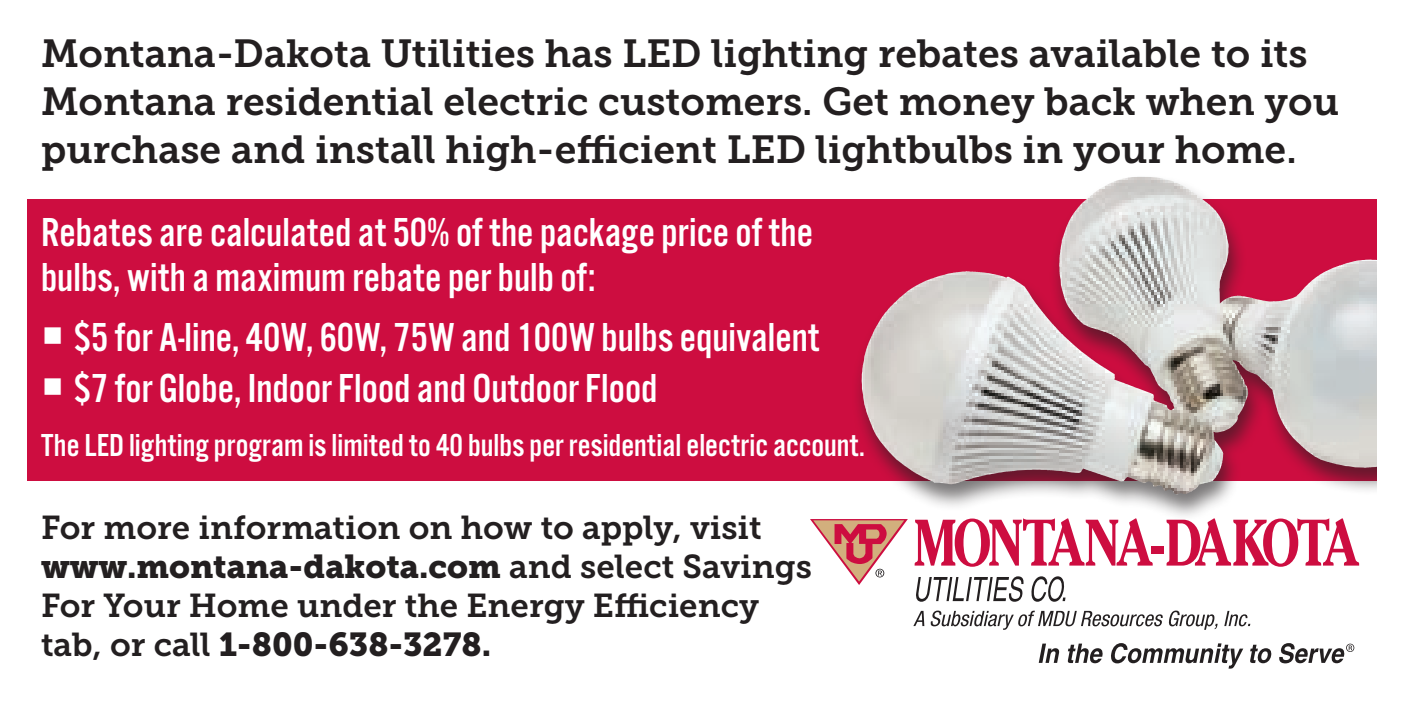
<style>
.page{position:relative;width:1404px;height:702px;background:#fff}
.page>*{position:absolute;margin:0;border:0;box-sizing:border-box;transform-origin:0 0}
.t1{font:42px/45px "Alternate Got No 3 D";color:#fff}
.t2{font:39px/48px "Museo Slab 700";color:#231f20}
.t3{font:33px "Museo Slab 700";color:#231f20}
.t4{font:33px "Alternate Got No 3 D";color:#fff}
.t5{font:33px "Museo Slab 900";color:#231f20}
.s1{font-family:"Museo Slab 700"}
</style>
<div class="page">
<div style="left:27px;top:199px;width:1350px;height:282px;background:#cd0d40"></div>
<svg style="left:915px;top:521px;width:238px;height:46px"></svg>
<div style="left:1151px;top:546px;width:12px;height:7px;background:#cd0d40"></div>
<svg style="left:1167px;top:521px;width:192px;height:46px"></svg>
<svg style="left:916px;top:576px;width:108px;height:26px"></svg>
<svg style="left:1031px;top:576px;width:35px;height:26px"></svg>
<svg style="left:810px;top:519px;width:97px;height:66px"></svg>
<svg style="left:1039px;top:644px;width:21px;height:19px"></svg>
<svg style="left:1068px;top:644px;width:35px;height:19px"></svg>
<svg style="left:1111px;top:643px;width:132px;height:26px"></svg>
<svg style="left:1250px;top:645px;width:22px;height:18px"></svg>
<svg style="left:1279px;top:643px;width:75px;height:20px"></svg>
<svg style="left:913px;top:611px;width:11px;height:15px"></svg>
<svg style="left:930px;top:611px;width:288px;height:19px"></svg>
<svg style="left:1224px;top:611px;width:26px;height:15px"></svg>
<div style="left:851px;top:174px;width:526px;height:347px;background:#231f20;opacity:.6"></div>
<img style="left:1069px;top:177px;width:67px;height:45px">
<p class="t2" style="left:41px;top:30px;width:1300px">Montana-Dakota Utilities has LED lighting rebates available to its<br>Montana residential electric customers. Get money back when you purchase and install high-efficient LED lightbulbs in your home.</p>
<p class="t1" style="left:41px;top:211px;width:774px">Rebates are calculated at 50% of the package price of the bulbs, with a maximum rebate per bulb of:</p>
<p class="t1" style="left:41px;top:316px;width:780px">○ $5 for A-line, 40W, 60W, 75W and 100W bulbs equivalent</p>
<p class="t1" style="left:41px;top:367px;width:618px">○ $7 for Globe, Indoor Flood and Outdoor Flood</p>
<p class="t4" style="left:41px;top:428px;width:825px">The LED lighting program is limited to 40 bulbs per residential electric account.</p>
<p class="t3" style="left:41px;top:509px;width:722px">For more information on how to apply, visit</p>
<p class="t5" style="left:41px;top:547px;width:773px">www.montana-dakota.com <span class="s1">and select Savings</span></p>
<p class="t3" style="left:41px;top:587px;width:720px">For Your Home under the Energy Efficiency</p>
<p class="t5" style="left:41px;top:625px;width:452px"><span class="s1">tab, or call</span> 1-800-638-3278.</p>
</div>
